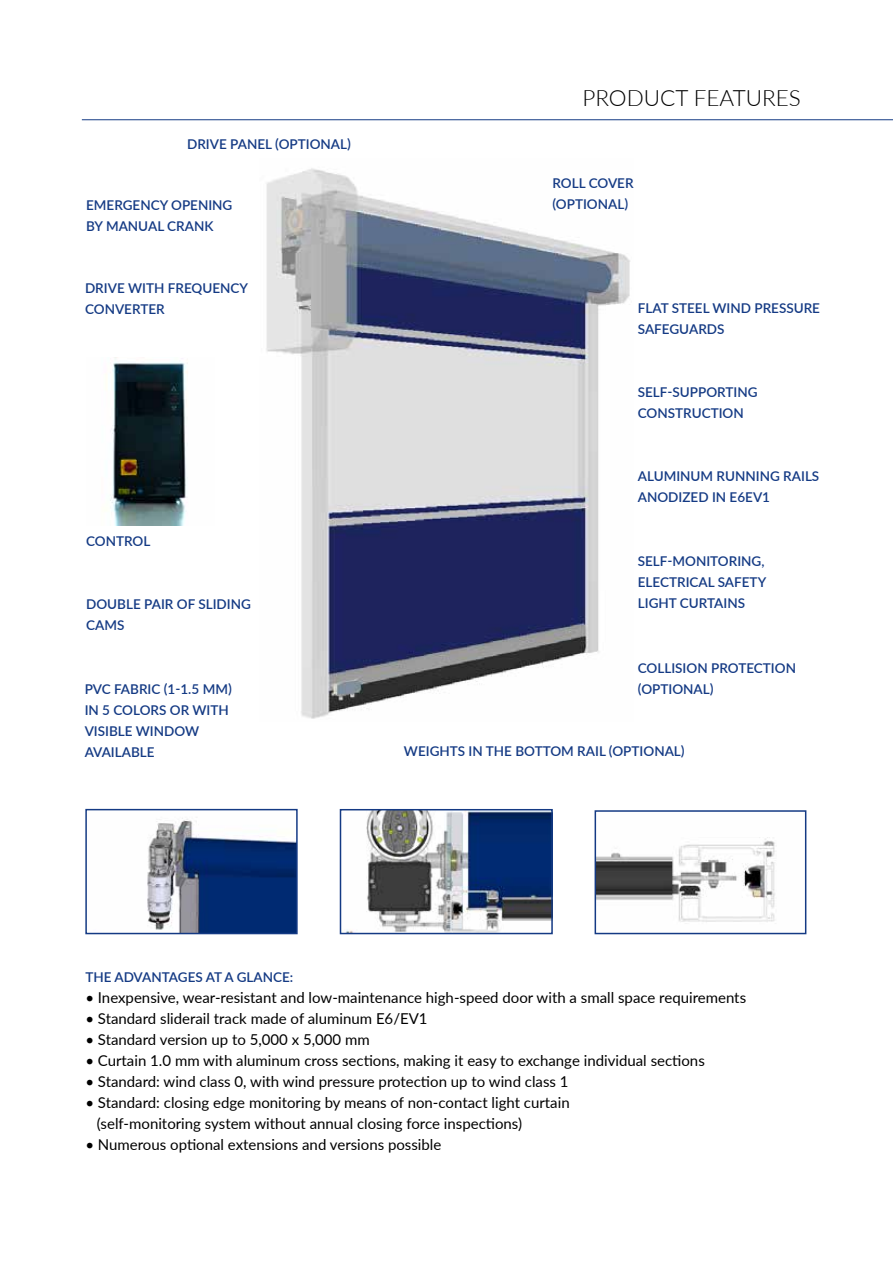
<style>
.page{position:relative;width:893px;height:1263px;background:#fff}
.page>*{position:absolute;margin:0;border:0;box-sizing:border-box;transform-origin:0 0}
.t1{font:300 22.5px "Lato";color:#000}
.t2{font:15px/21px "Lato";color:#000}
.t3{font:600 13.5px/21px "Lato";color:#143a84}
</style>
<div class="page">
<img style="left:266px;top:168px;width:364px;height:551px">
<hr style="left:82px;top:119px;width:811px;height:1px;background:#143a84">
<img style="left:147px;top:818px;width:148px;height:113px">
<div style="left:85px;top:809px;width:213px;height:125px;border:2px solid #143a84"></div>
<img style="left:346px;top:812px;width:204px;height:119px">
<div style="left:340px;top:809px;width:213px;height:125px;border:2px solid #143a84"></div>
<img style="left:598px;top:837px;width:177px;height:85px">
<div style="left:595px;top:810px;width:211px;height:124px;border:2px solid #143a84"></div>
<img style="left:110px;top:358px;width:78px;height:168px">
<p class="t3" style="left:187px;top:133px;width:165px">DRIVE PANEL (OPTIONAL)</p>
<p class="t3" style="left:86px;top:194px;width:148px">EMERGENCY OPENING<br>BY MANUAL CRANK</p>
<p class="t3" style="left:85px;top:277px;width:165px">DRIVE WITH FREQUENCY<br>CONVERTER</p>
<p class="t3" style="left:86px;top:529px;width:66px">CONTROL</p>
<p class="t3" style="left:86px;top:593px;width:166px">DOUBLE PAIR OF SLIDING<br>CAMS</p>
<p class="t3" style="left:85px;top:678px;width:149px">PVC FABRIC (1-1.5 MM)<br>IN 5 COLORS OR WITH<br>VISIBLE WINDOW<br>AVAILABLE</p>
<h1 class="t1" style="left:582px;top:82px;width:220px">PRODUCT FEATURES</h1>
<p class="t3" style="left:552px;top:172px;width:83px">ROLL COVER (OPTIONAL)</p>
<p class="t3" style="left:638px;top:297px;width:184px">FLAT STEEL WIND PRESSURE<br>SAFEGUARDS</p>
<p class="t3" style="left:638px;top:381px;width:121px">SELF-SUPPORTING<br>CONSTRUCTION</p>
<p class="t3" style="left:638px;top:465px;width:183px">ALUMINUM RUNNING RAILS<br>ANODIZED IN E6EV1</p>
<p class="t3" style="left:638px;top:550px;width:130px">SELF-MONITORING,<br>ELECTRICAL SAFETY<br>LIGHT CURTAINS</p>
<p class="t3" style="left:638px;top:657px;width:160px">COLLISION PROTECTION (OPTIONAL)</p>
<p class="t3" style="left:404px;top:740px;width:282px">WEIGHTS IN THE BOTTOM RAIL (OPTIONAL)</p>
<p class="t3" style="left:85px;top:966px;width:210px">THE ADVANTAGES AT A GLANCE:</p>
<p class="t2" style="left:85px;top:987px;width:662px">• Inexpensive, wear-resistant and low-maintenance high-speed door with a small space requirements</p>
<p class="t2" style="left:85px;top:1008px;width:344px">• Standard sliderail track made of aluminum E6/EV1</p>
<p class="t2" style="left:85px;top:1029px;width:286px">• Standard version up to 5,000 x 5,000 mm</p>
<p class="t2" style="left:85px;top:1050px;width:621px">• Curtain 1.0 mm with aluminum cross sections, making it easy to exchange individual sections</p>
<p class="t2" style="left:85px;top:1071px;width:485px">• Standard: wind class 0, with wind pressure protection up to wind class 1</p>
<p class="t2" style="left:97px;top:1092px;width:474px;text-indent:-12px">• Standard: closing edge monitoring by means of non-contact light curtain (self-monitoring system without annual closing force inspections)</p>
<p class="t2" style="left:85px;top:1134px;width:358px">• Numerous optional extensions and versions possible</p>
</div>
